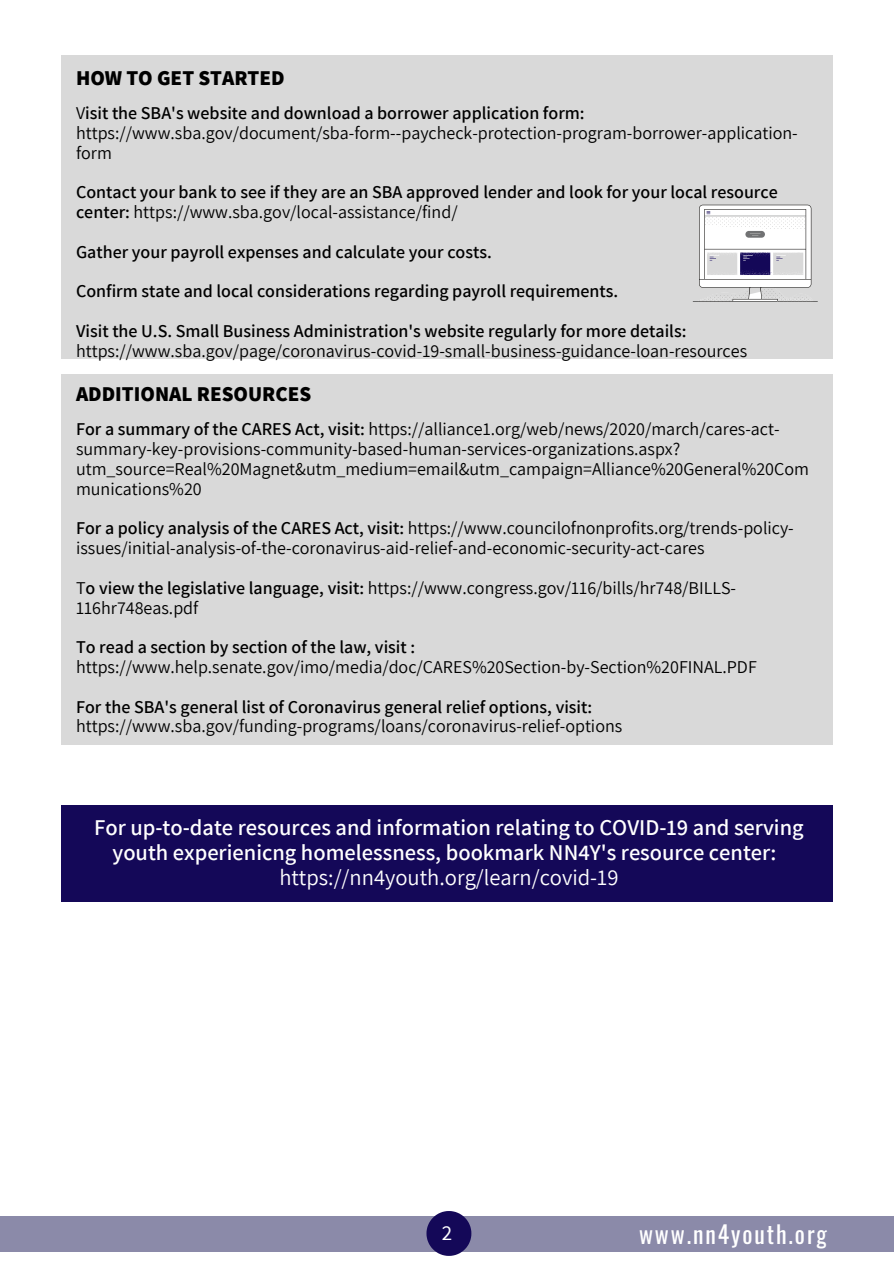
<style>
.page{position:relative;width:894px;height:1264px;background:#fff}
.page>*{position:absolute;margin:0;border:0;box-sizing:border-box;transform-origin:0 0}
.t1{font:23.7px "Oswald";letter-spacing:.08em;color:#fff}
.t2{font:600 22.5px/24.8px "Assistant";color:#fff;text-align:center}
.t3{font:22.5px "Assistant";color:#fff}
.t4{font:800 21px "Assistant";color:#000}
.t5{font:21px "Source Sans Pro";color:#fff}
.t6{font:18px/19.8px "Assistant";color:#000}
.t7{font:600 18px/39.6px "Assistant";color:#000}
.s1{font-weight:600}
.s2{font-weight:400}
</style>
<div class="page">
<div style="left:61px;top:56px;width:772px;height:302px;background:#d9d9d9"></div>
<div style="left:61px;top:374px;width:772px;height:371px;background:#d9d9d9"></div>
<div style="left:61px;top:805px;width:772px;height:97px;background:#140858"></div>
<svg style="left:699px;top:205px;width:113px;height:96px"></svg>
<div style="left:0;top:1215px;width:893px;height:35px;background:#8b8aa9"></div>
<svg style="left:426px;top:1211px;width:45px;height:44px"></svg>
<p class="t4" style="left:76px;top:63px;width:210px">HOW TO GET STARTED</p>
<p class="t6" style="left:76px;top:102px;width:723px">V<span class="s1">isit the SBA's website and download a borrower application form: </span>https://www.sba.gov/document/sba-form--paycheck-protection-program-borrower-application&shy;form</p>
<p class="t7" style="left:76px;top:182px;width:703px;line-height:19.8px">Contact your bank to see if they are an SBA approved lender and look for your local resource center: <span class="s2">https://www.sba.gov/local-assistance/find/</span></p>
<p class="t7" style="left:76px;top:231px;width:611px">Gather your payroll expenses and calculate your costs.<br>Confirm state and local considerations regarding payroll requirements.<br>Visit the U.S. Small Business Administration's website regularly for more details:</p>
<p class="t6" style="left:76px;top:340px;width:672px">https://www.sba.gov/page/coronavirus-covid-19-small-business-guidance-loan-resources</p>
<p class="t4" style="left:76px;top:380px;width:237px">ADDITIONAL RESOURCES</p>
<p class="t6" style="left:76px;top:419px;width:734px"><span class="s1">For a summary of the CARES Act, visit:</span> https://alliance1.org/web/news/2020/march/cares-act&shy;summary-key-provisions-community-based-human-services-organizations.aspx? utm_source=Real%20Magnet&amp;utm_medium=email&amp;utm_campaign=Alliance%20General%20Com munications%20</p>
<p class="t6" style="left:76px;top:518px;width:719px"><span class="s1">For a policy analysis of the CARES Act, visit:</span> https://www.councilofnonprofits.org/trends-policy&shy;issues/initial-analysis-of-the-coronavirus-aid-relief-and-economic-security-act-cares</p>
<p class="t6" style="left:76px;top:577px;width:661px">T<span class="s1">o view the legislative language, visit:</span> https://www.congress.gov/116/bills/hr748/BILLS-<br>116hr748eas.pdf</p>
<p class="t7" style="left:76px;top:626px;width:340px">To read a section by section of the law, visit :</p>
<p class="t6" style="left:76px;top:656px;width:682px">https://www.help.senate.gov/imo/media/doc/CARES%20Section-by-Section%20FINAL.PDF</p>
<p class="t7" style="left:76px;top:686px;width:517px">For the SBA's general list of Coronavirus general relief options, visit:</p>
<p class="t6" style="left:76px;top:715px;width:547px">https://www.sba.gov/funding-programs/loans/coronavirus-relief-options</p>
<p class="t2" style="left:94px;top:814px;width:710px">For up-to-date resources and information relating to COVID-19 and serving youth experienicng homelessness, bookmark NN4Y's resource center:</p>
<p class="t3" style="left:279px;top:862px;width:340px">https://nn4youth.org/learn/covid-19</p>
<p class="t5" style="left:442px;top:1219px;width:12px">2</p>
<h1 class="t1" style="left:639px;top:1215px;width:189px">www.nn4youth.org</h1>
</div>
